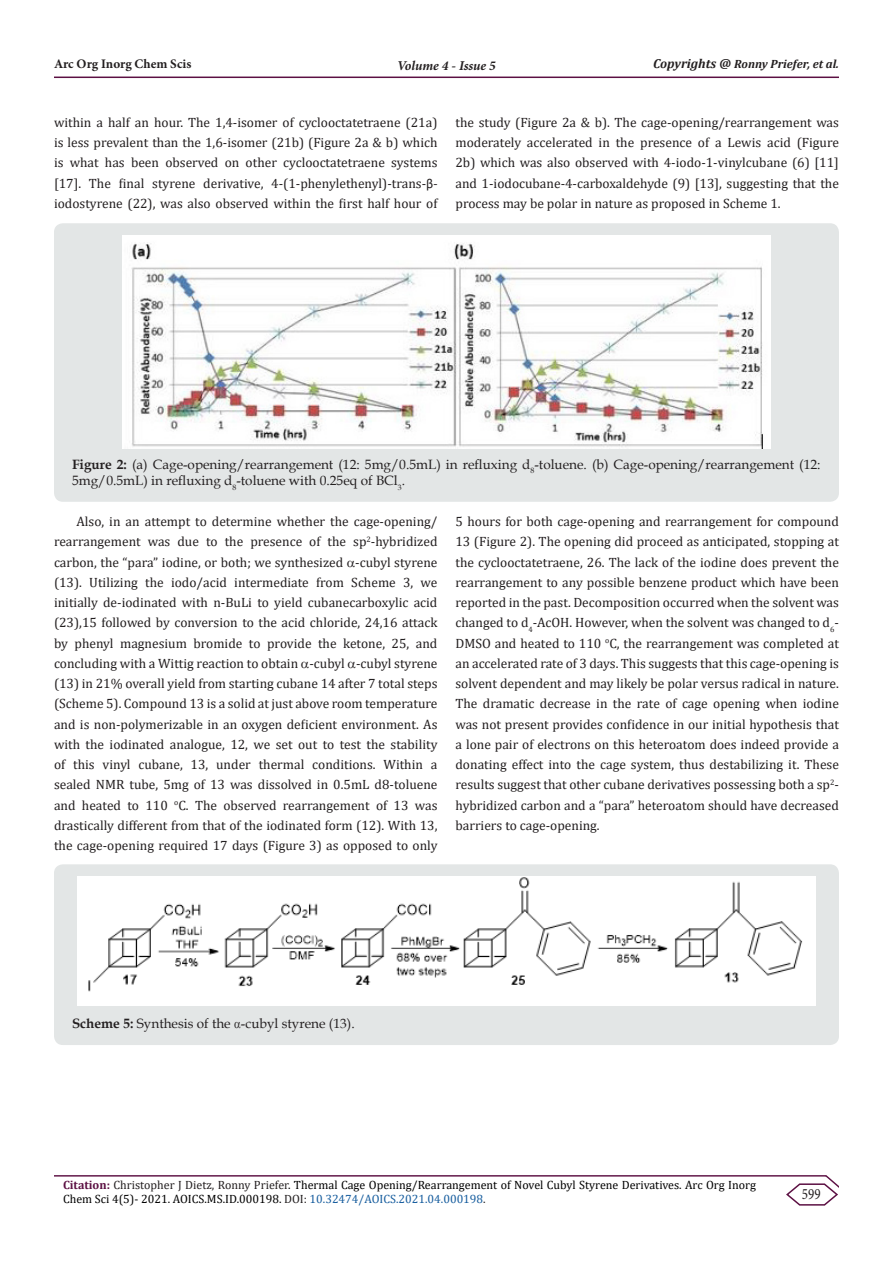
<style>
.page{position:relative;width:893px;height:1263px;background:#fff}
.page>*{position:absolute;margin:0;border:0;box-sizing:border-box;transform-origin:0 0}
.t1{font:15.75px "Minion Pro";color:#231f20;scale:.83 1}
.t2{font:13.5px/20.2px "Cambria";color:#231f20;text-align:justify}
.t3{font:13.5px/16.2px "Book Antiqua";color:#231f20}
.t4{font:italic 700 13.5px "Minion Pro";letter-spacing:-.005em;color:#231f20}
.t5{font:700 13.05px "Minion Pro";color:#231f20}
.t6{font:12px/14.4px "Cambria";color:#000}
.t7{font:italic 700 12px "Cambria";color:#231f20}
.s1{font-size:13.05px}
.s2{font-family:"Calibri"}
.s3{font-weight:700}
.s4{font-weight:700;color:#5c1043}
.s5{color:#231f20}
.s6{color:#175d9e}
</style>
<div class="page">
<hr style="left:54px;top:1175px;width:772px;height:1px;background:#5c1043">
<hr style="left:54px;top:77px;width:785px;height:1px;background:#5c1043">
<svg style="left:785px;top:1175px;width:54px;height:31px"></svg>
<div style="left:54px;top:223px;width:785px;height:279px;background:#e3e6e6;border-radius:9px"></div>
<img style="left:122px;top:235px;width:648px;height:214px">
<div style="left:54px;top:864px;width:785px;height:181px;background:#e3e6e6;border-radius:9px"></div>
<img style="left:78px;top:876px;width:737px;height:129px">
<p class="t5" style="left:54px;top:55px;width:139px">Arc Org Inorg Chem Scis</p>
<p class="t4" style="left:397px;top:56px;width:100px">Volume 4 - Issue 5</p>
<p class="t7" style="left:653px;top:55px;width:187px"><span class="s1">Copyrights @</span> Ronny Priefer, et al.</p>
<p class="t2" style="left:54px;top:112px;width:385px">within a half an hour. The 1,4-isomer of cyclooctatetraene (21a) is less prevalent than the 1,6-isomer (21b) (Figure 2a &amp; b) which is what has been observed on other cyclooctatetraene systems [17]. The final styrene derivative, 4-(1-phenylethenyl)-trans-<span class="s2">β&shy;</span>iodostyrene (22), was also observed within the first half hour of</p>
<p class="t2" style="left:455px;top:112px;width:385px">the study (Figure 2a &amp; b). The cage-opening/rearrangement was moderately accelerated in the presence of a Lewis acid (Figure 2b) which was also observed with 4-iodo-1-vinylcubane (6) [11] and 1-iodocubane-4-carboxaldehyde (9) [13], suggesting that the process may be polar in nature as proposed in Scheme 1.</p>
<p class="t3" style="left:72px;top:456px;width:750px"><span class="s3">Figure 2:</span> (a) Cage-opening/rearrangement (12: 5mg/0.5mL) in refluxing d<sub>8</sub>-toluene. (b) Cage-opening/rearrangement (12:<br>5mg/0.5mL) in refluxing d<sub>8</sub>-toluene with 0.25eq of BCl<sub>3</sub>.</p>
<p class="t2" style="left:54px;top:511px;width:385px;text-indent:22px">Also, in an attempt to determine whether the cage-opening/ rearrangement was due to the presence of the sp<sup>2</sup>-hybridized carbon, the “para” iodine, or both; we synthesized -cubyl styrene (13). Utilizing the iodo/acid intermediate from Scheme 3, we initially de-iodinated with n-BuLi to yield cubanecarboxylic acid (23),15 followed by conversion to the acid chloride, 24,16 attack by phenyl magnesium bromide to provide the ketone, 25, and concluding with a Wittig reaction to obtain -cubyl -cubyl styrene (13) in 21% overall yield from starting cubane 14 after 7 total steps (Scheme 5). Compound 13 is a solid at just above room temperature and is non-polymerizable in an oxygen deficient environment. As with the iodinated analogue, 12, we set out to test the stability of this vinyl cubane, 13, under thermal conditions. Within a sealed NMR tube, 5mg of 13 was dissolved in 0.5mL d8-toluene and heated to 110 <sup>o</sup>C. The observed rearrangement of 13 was drastically different from that of the iodinated form (12). With 13, the cage-opening required 17 days (Figure 3) as opposed to only</p>
<p class="t2" style="left:455px;top:511px;width:385px">5 hours for both cage-opening and rearrangement for compound 13 (Figure 2). The opening did proceed as anticipated, stopping at the cyclooctatetraene, 26. The lack of the iodine does prevent the rearrangement to any possible benzene product which have been reported in the past. Decomposition occurred when the solvent was changed to d<sub>4</sub>-AcOH. However, when the solvent was changed to d<sub>6</sub>- DMSO and heated to 110 <sup>o</sup>C, the rearrangement was completed at an accelerated rate of 3 days. This suggests that this cage-opening is solvent dependent and may likely be polar versus radical in nature.<br>The dramatic decrease in the rate of cage opening when iodine was not present provides confidence in our initial hypothesis that a lone pair of electrons on this heteroatom does indeed provide a donating effect into the cage system, thus destabilizing it. These results suggest that other cubane derivatives possessing both a sp<sup>2</sup>- hybridized carbon and a “para” heteroatom should have decreased barriers to cage-opening.</p>
<p class="t3" style="left:72px;top:1015px;width:284px"><span class="s3">Scheme 5:</span> Synthesis of the -cubyl styrene (13).</p>
<p class="t6" style="left:63px;top:1177px;width:694px"><span class="s4">Citation:</span> <span class="s5">Christopher J Dietz, Ronny Priefer</span>. Thermal Cage Opening/Rearrangement of Novel Cubyl Styrene Derivatives. Arc Org Inorg<br>Chem Sci 4(5)- 2021. AOICS.MS.ID.000198. <span class="s5">DOI:</span> <span class="s6">10.32474/AOICS.2021.04.000198</span><span class="s5">.</span></p>
<p class="t1" style="left:802px;top:1184px;width:24px">599</p>
</div>
